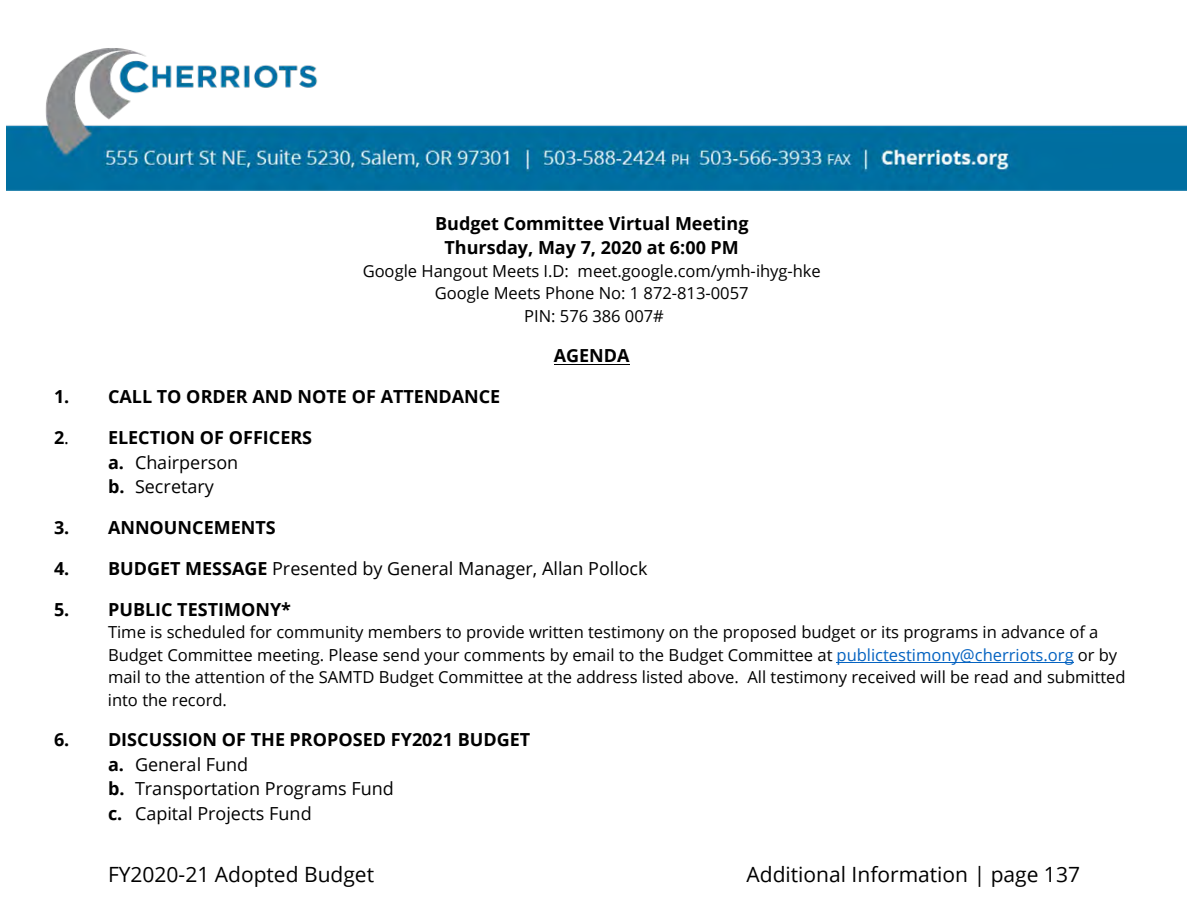
<style>
.page{position:relative;width:1188px;height:918px;background:#fff}
.page>*{position:absolute;margin:0;border:0;box-sizing:border-box;transform-origin:0 0}
.t1{font:21px "Open Sans";color:#000}
.t2{font:700 18px "Open Sans";color:#000}
.t3{font:18px "Open Sans";color:#000}
.t4{font:16.5px/22.5px "Open Sans";letter-spacing:-.005em;color:#000}
.s1{font-weight:400}
.s2{font-weight:700}
.s3{color:#0563c1}
</style>
<div class="page">
<img style="left:7px;top:48px;width:1179px;height:142px">
<img style="left:118px;top:85px;width:8px;height:27px">
<hr style="left:554px;top:364px;width:76px;height:1px;background:#000">
<hr style="left:837px;top:662px;width:237px;height:1px;background:#0563c1">
<p class="t2" style="left:435px;top:210px;width:315px">Budget Committee Virtual Meeting</p>
<p class="t2" style="left:444px;top:235px;width:296px">Thursday, May 7, 2020 at 6:00 PM</p>
<p class="t4" style="left:363px;top:259px;width:460px">Google Hangout Meets I.D: meet.google.com/ymh-ihyg-hke</p>
<p class="t4" style="left:435px;top:282px;width:315px">Google Meets Phone No: 1 872-813-0057</p>
<p class="t4" style="left:524px;top:304px;width:141px">PIN: 576 386 007#</p>
<p class="t2" style="left:554px;top:343px;width:77px">AGENDA</p>
<p class="t2" style="left:54px;top:384px;width:448px">1. CALL TO ORDER AND NOTE OF ATTENDANCE</p>
<p class="t2" style="left:54px;top:425px;width:260px">2<span class="s1">.</span> ELECTION OF OFFICERS</p>
<p class="t3" style="left:108px;top:450px;width:132px"><span class="s2">a.</span> Chairperson</p>
<p class="t3" style="left:108px;top:474px;width:107px"><span class="s2">b.</span> Secretary</p>
<p class="t2" style="left:54px;top:515px;width:223px">3. ANNOUNCEMENTS</p>
<p class="t3" style="left:54px;top:556px;width:595px"><span class="s2">4. BUDGET MESSAGE</span> Presented by General Manager, Allan Pollock</p>
<p class="t2" style="left:54px;top:596px;width:238px">5. PUBLIC TESTIMONY*</p>
<p class="t4" style="left:108px;top:621px;width:1019px">Time is scheduled for community members to provide written testimony on the proposed budget or its programs in advance of a Budget Committee meeting. Please send your comments by email to the Budget Committee at <span class="s3">publictestimony@cherriots.org</span> or by mail to the attention of the SAMTD Budget Committee at the address listed above. All testimony received will be read and submitted into the record.</p>
<p class="t2" style="left:54px;top:727px;width:478px">6. DISCUSSION OF THE PROPOSED FY2021 BUDGET</p>
<p class="t3" style="left:108px;top:752px;width:142px"><span class="s2">a.</span> General Fund</p>
<p class="t3" style="left:108px;top:777px;width:287px"><span class="s2">b.</span> Transportation Programs Fund</p>
<p class="t3" style="left:108px;top:801px;width:205px"><span class="s2">c.</span> Capital Projects Fund</p>
<p class="t1" style="left:108px;top:860px;width:268px">FY2020-21 Adopted Budget</p>
<p class="t1" style="left:747px;top:860px;width:335px">Additional Information | page 137</p>
</div>
